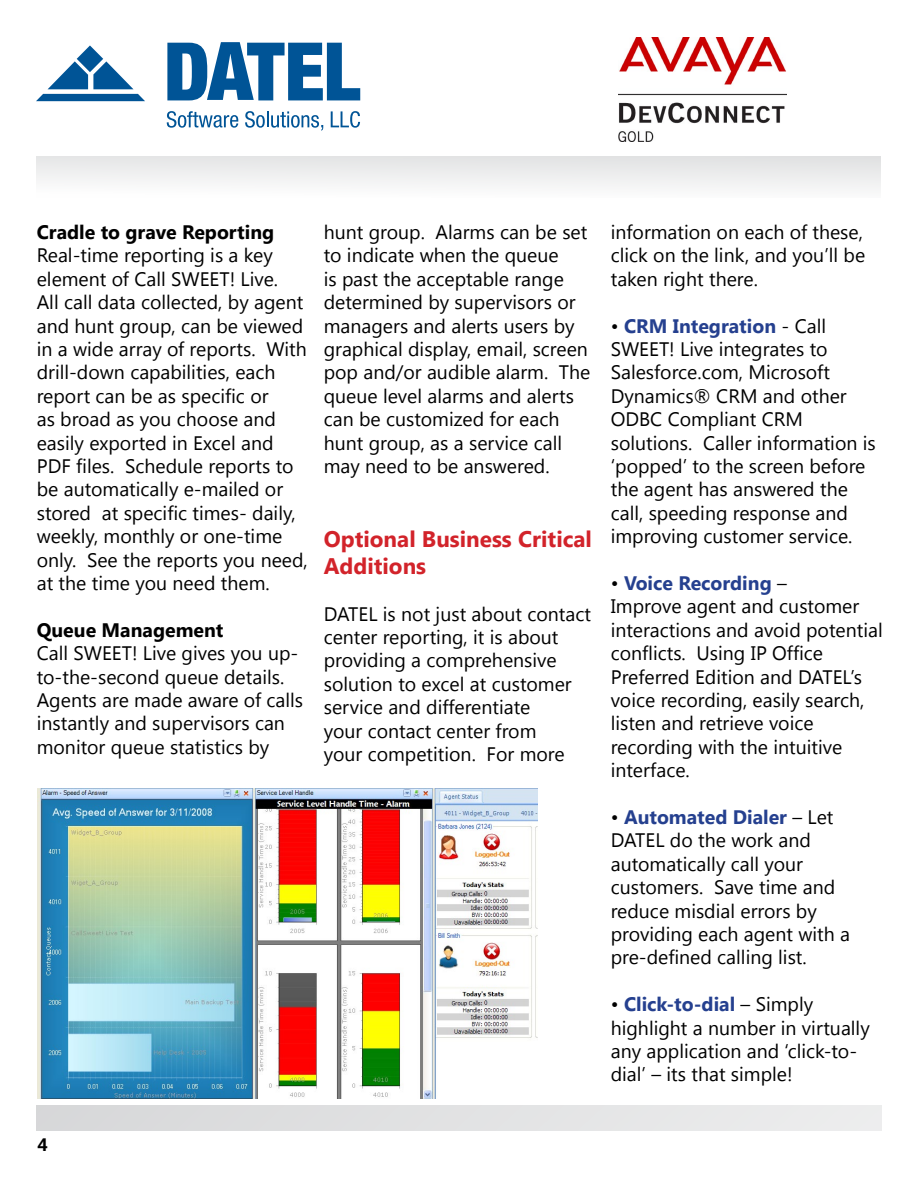
<style>
.page{position:relative;width:918px;height:1188px;background:#fff}
.page>*{position:absolute;margin:0;border:0;box-sizing:border-box;transform-origin:0 0}
.t1{font:700 22.5px/27px "Segoe UI";color:#d2232a}
.t2{font:19.5px/23.4px "Segoe UI";color:#000}
.t3{font:700 19.5px "Segoe UI";color:#000}
.t4{font:700 18px "Segoe UI";color:#000}
.s1{font-weight:700;color:#25408f}
</style>
<div class="page">
<div style="left:37px;top:157px;width:844px;height:41px;background:linear-gradient(to right,#f3f3f4,#edeeee)"></div>
<svg style="left:36px;top:1105px;width:846px;height:26px;background:#e1e2e3"></svg>
<img style="left:619px;top:37px;width:168px;height:105px">
<img style="left:38px;top:789px;width:499px;height:310px">
<svg style="left:167px;top:42px;width:193px;height:58px"></svg>
<svg style="left:167px;top:111px;width:71px;height:17px"></svg>
<svg style="left:245px;top:111px;width:78px;height:20px"></svg>
<svg style="left:331px;top:111px;width:29px;height:17px"></svg>
<svg style="left:36px;top:45px;width:109px;height:56px"></svg>
<p class="t3" style="left:37px;top:218px;width:239px">Cradle to grave Reporting</p>
<p class="t2" style="left:37px;top:243px;width:273px">Real-time reporting is a key element of Call SWEET! Live.<br>All call data collected, by agent and hunt group, can be viewed in a wide array of reports. With drill-down capabilities, each report can be as specific or<br>as broad as you choose and easily exported in Excel and<br>PDF files. Schedule reports to be automatically e-mailed or stored at specific times- daily, weekly, monthly or one-time only. See the reports you need, at the time you need them.</p>
<p class="t3" style="left:37px;top:616px;width:188px">Queue Management</p>
<p class="t2" style="left:37px;top:641px;width:268px">Call SWEET! Live gives you up&shy;to-the-second queue details.<br>Agents are made aware of calls instantly and supervisors can monitor queue statistics by</p>
<p class="t2" style="left:324px;top:220px;width:268px">hunt group. Alarms can be set to indicate when the queue<br>is past the acceptable range determined by supervisors or managers and alerts users by graphical display, email, screen pop and/or audible alarm. The queue level alarms and alerts can be customized for each hunt group, as a service call may need to be answered.</p>
<p class="t1" style="left:324px;top:524px;width:270px">Optional Business Critical<br>Additions</p>
<p class="t2" style="left:324px;top:601px;width:269px">DATEL is not just about contact center reporting, it is about providing a comprehensive solution to excel at customer service and differentiate<br>your contact center from<br>your competition. For more</p>
<p class="t2" style="left:611px;top:220px;width:256px;text-align:justify">information on each of these, click on the link, and you’ll be taken right there.</p>
<p class="t2" style="left:611px;top:313px;width:267px">• <span class="s1">CRM Integration</span> - Call<br>SWEET! Live integrates to<br>Salesforce.com, Microsoft<br>Dynamics® CRM and other<br>ODBC Compliant CRM solutions. Caller information is ‘popped’ to the screen before the agent has answered the call, speeding response and improving customer service.</p>
<p class="t2" style="left:611px;top:571px;width:273px">• <span class="s1">Voice Recording</span> –<br>Improve agent and customer interactions and avoid potential conflicts. Using IP Office<br>Preferred Edition and DATEL’s voice recording, easily search, listen and retrieve voice recording with the intuitive interface.</p>
<p class="t2" style="left:611px;top:805px;width:241px">• <span class="s1">Automated Dialer</span> – Let<br>DATEL do the work and automatically call your customers. Save time and reduce misdial errors by providing each agent with a pre-defined calling list.</p>
<p class="t2" style="left:611px;top:992px;width:261px">• <span class="s1">Click-to-dial</span> – Simply highlight a number in virtually any application and ‘click-to&shy;dial’ – its that simple!</p>
<p class="t4" style="left:38px;top:1132px;width:12px">4</p>
</div>
